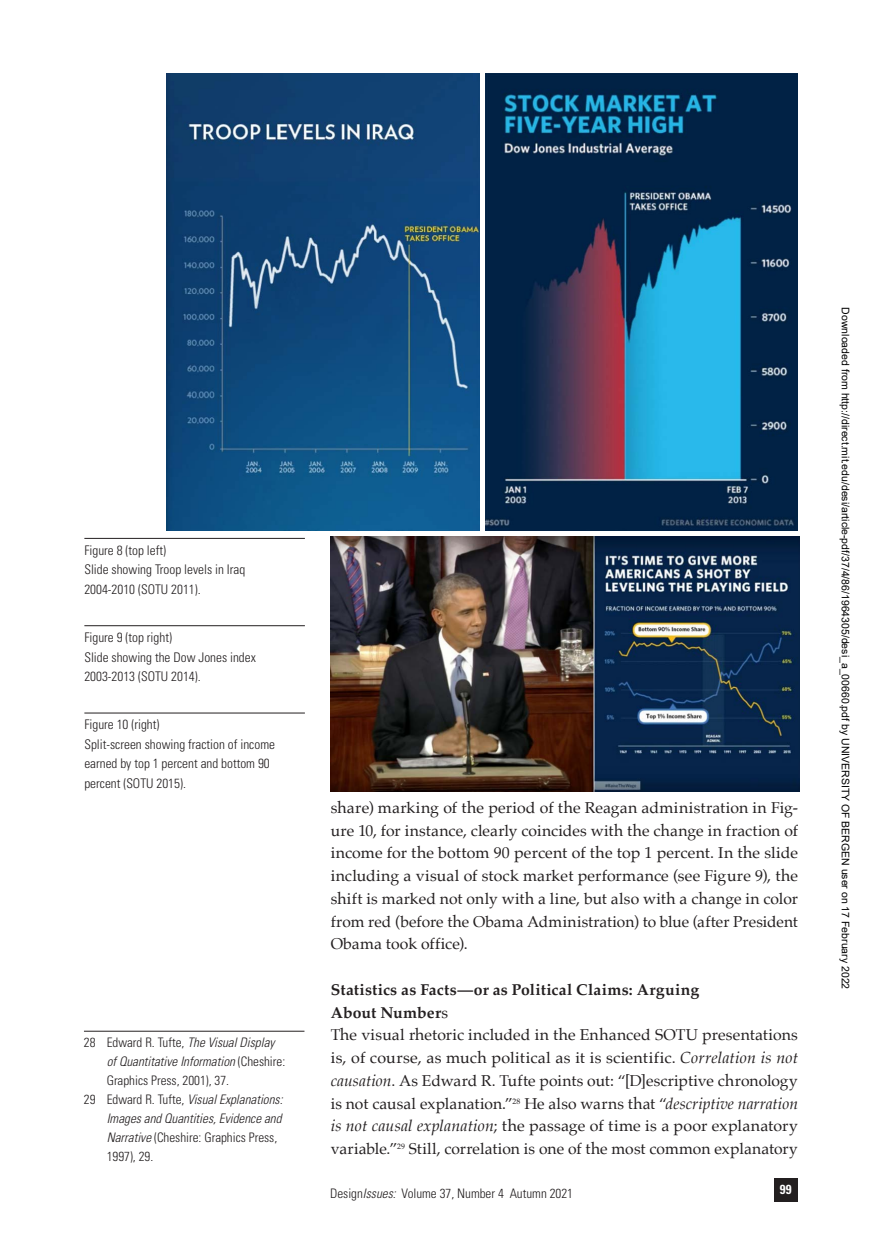
<style>
.page{position:relative;width:882px;height:1260px;background:#fff}
.page>*{position:absolute;margin:0;border:0;box-sizing:border-box;transform-origin:0 0}
.Text{font:15.75px/22.8px "Palatino";color:#231f20;text-align:justify}
.Text-2{font:700 15.75px/22.8px "Palatino";letter-spacing:.015em;color:#231f20}
.CaptionStart{font:300 condensed 13.3px/19.4px "Univers";color:#231f20}
.NotesStart{font:300 condensed 13.12px/19.1px "Univers";color:#231f20}
.NotesStart-2{font:italic 300 condensed 13.12px/19.1px "Univers";color:#231f20}
.t1{font:700 condensed 13.12px "Univers";color:#fff}
.t2{font:10.5px "Arial";color:#000}
.s1{font-style:italic}
.s2{font-style:normal}
.s3{font-weight:400}
</style>
<div class="page">
<div style="left:774px;top:1179px;width:23px;height:23px;background:#231f20"></div>
<img style="left:166px;top:73px;width:313px;height:458px">
<img style="left:485px;top:73px;width:313px;height:458px">
<img style="left:331px;top:537px;width:468px;height:255px">
<hr style="left:84px;top:1031px;width:220px;height:1px;background:#231f20">
<hr style="left:84px;top:538px;width:221px;height:1px;background:#231f20">
<hr style="left:84px;top:625px;width:221px;height:1px;background:#231f20">
<hr style="left:84px;top:713px;width:221px;height:1px;background:#231f20">
<p class="CaptionStart" style="left:84px;top:540px;width:162px">Figure 8 (top left)<br>Slide showing Troop levels in Iraq<br>2004-2010 (SOTU 2011).</p>
<p class="CaptionStart" style="left:84px;top:628px;width:173px">Figure 9 (top right)<br>Slide showing the Dow Jones index<br>2003-2013 (SOTU 2014).</p>
<p class="CaptionStart" style="left:84px;top:715px;width:192px">Figure 10 (right)<br>Split-screen showing fraction of income earned by top 1 percent and bottom 90 percent (SOTU 2015).</p>
<p class="NotesStart" style="left:107px;top:1033px;width:180px;text-indent:-23px">28 Edward R. Tufte, <span class="s1">The Visual Display of Quantitative Information</span> (Cheshire:<br>Graphics Press, 2001), 37.</p>
<p class="NotesStart-2" style="left:107px;top:1090px;width:177px;text-indent:-23px"><span class="s2">29 Edward R. Tufte,</span> Visual Explanations:<br>Images and Quantities, Evidence and<br>Narrative <span class="s2">(Cheshire: Graphics Press,<br>1997), 29.</span></p>
<p class="Text" style="left:331px;top:796px;width:469px">share) marking of the period of the Reagan administration in Fig&shy;ure 10, for instance, clearly coincides with the change in fraction of income for the bottom 90 percent of the top 1 percent. In the slide including a visual of stock market performance (see Figure 9), the shift is marked not only with a line, but also with a change in color from red (before the Obama Administration) to blue (after President Obama took office).</p>
<p class="Text-2" style="left:331px;top:978px;width:370px">Statistics as Facts—or as Political Claims: Arguing<br>About Number<span class="s3">s</span></p>
<p class="Text" style="left:331px;top:1024px;width:469px">The visual rhetoric included in the Enhanced SOTU presentations is, of course, as much political as it is scientific. <span class="s1">Correlation is not causation</span>. As Edward R. Tufte points out: “[D]escriptive chronology is not causal explanation.”<sup>28</sup> He also warns that “<span class="s1">descriptive narration is not causal explanation</span>; the passage of time is a poor explanatory variable.”<sup>29</sup> Still, correlation is one of the most common explanatory</p>
<p class="NotesStart" style="left:330px;top:1183px;width:244px">Design<span class="s1">Issues:</span> Volume 37, Number 4 Autumn 2021</p>
<p class="t1" style="left:780px;top:1182px;width:13px">99</p>
<p class="t2" style="left:849px;top:307px;width:683px;rotate:90deg">Downloaded from http://direct.mit.edu/desi/article-pdf/37/4/86/1964305/desi_a_00660.pdf by UNIVERSITY OF BERGEN user on 17 February 2022</p>
</div>
